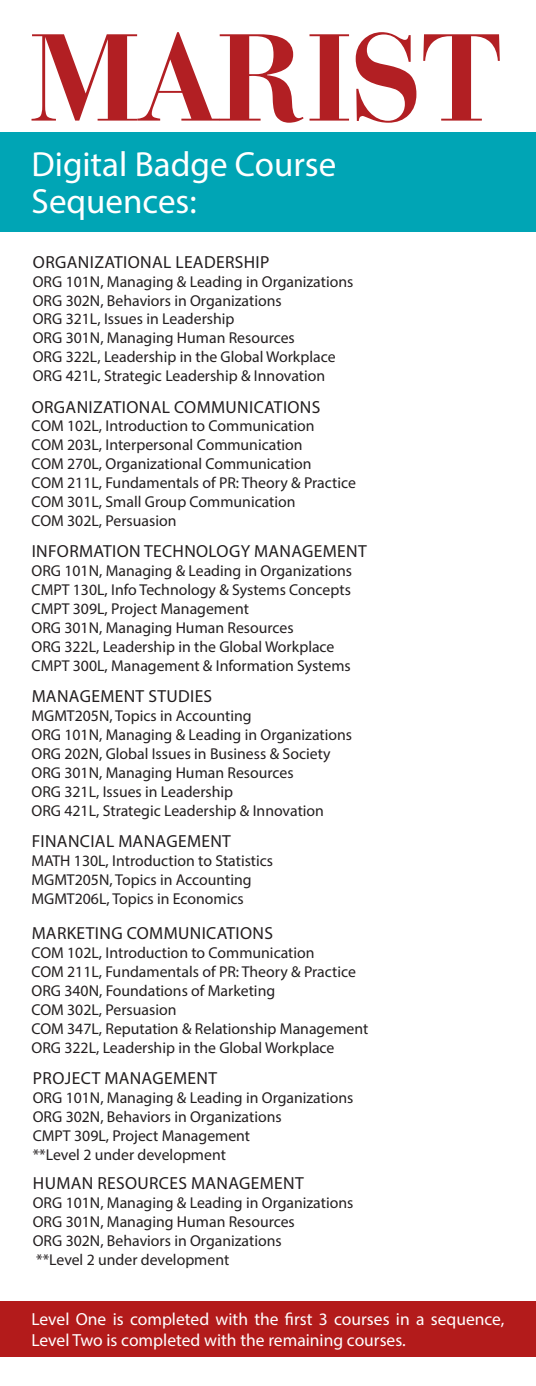
<style>
.page{position:relative;width:536px;height:1386px;background:#fff}
.page>*{position:absolute;margin:0;border:0;box-sizing:border-box;transform-origin:0 0}
.t1{font:35px/36.8px "Myriad Pro";color:#fff}
.t2{font:17.5px "Myriad Pro";letter-spacing:.02em;color:#231f20}
.t3{font:17.5px/21px "Myriad Pro";color:#fff}
.t4{font:15.75px "Myriad Pro";color:#231f20}
</style>
<div class="page">
<div style="left:0;top:132px;width:536px;height:99px;background:#00a5b5"></div>
<div style="left:0;top:1301px;width:536px;height:55px;background:#b31b1b"></div>
<svg style="left:31px;top:32px;width:272px;height:91px"></svg>
<svg style="left:309px;top:34px;width:40px;height:87px"></svg>
<svg style="left:355px;top:32px;width:61px;height:91px"></svg>
<svg style="left:423px;top:34px;width:76px;height:87px"></svg>
<p class="t1" style="left:32px;top:146px;width:306px">Digital Badge Course<br>Sequences:</p>
<p class="t2" style="left:33px;top:251px;width:238px">ORGANIZATIONAL LEADERSHIP</p>
<p class="t4" style="left:33px;top:272px;width:322px">ORG 101N, Managing &amp; Leading in Organizations</p>
<p class="t4" style="left:33px;top:291px;width:250px">ORG 302N, Behaviors in Organizations</p>
<p class="t4" style="left:33px;top:309px;width:203px">ORG 321L, Issues in Leadership</p>
<p class="t4" style="left:33px;top:328px;width:263px">ORG 301N, Managing Human Resources</p>
<p class="t4" style="left:33px;top:347px;width:304px">ORG 322L, Leadership in the Global Workplace</p>
<p class="t4" style="left:33px;top:366px;width:294px">ORG 421L, Strategic Leadership &amp; Innovation</p>
<p class="t2" style="left:32px;top:396px;width:290px">ORGANIZATIONAL COMMUNICATIONS</p>
<p class="t4" style="left:32px;top:416px;width:284px">COM 102L, Introduction to Communication</p>
<p class="t4" style="left:32px;top:435px;width:272px">COM 203L, Interpersonal Communication</p>
<p class="t4" style="left:32px;top:454px;width:281px">COM 270L, Organizational Communication</p>
<p class="t4" style="left:32px;top:473px;width:326px">COM 211L, Fundamentals of PR: Theory &amp; Practice</p>
<p class="t4" style="left:32px;top:492px;width:265px">COM 301L, Small Group Communication</p>
<p class="t4" style="left:32px;top:511px;width:146px">COM 302L, Persuasion</p>
<p class="t2" style="left:32px;top:541px;width:336px">INFORMATION TECHNOLOGY MANAGEMENT</p>
<p class="t4" style="left:32px;top:561px;width:322px">ORG 101N, Managing &amp; Leading in Organizations</p>
<p class="t4" style="left:32px;top:580px;width:321px">CMPT 130L, Info Technology &amp; Systems Concepts</p>
<p class="t4" style="left:32px;top:599px;width:219px">CMPT 309L, Project Management</p>
<p class="t4" style="left:32px;top:618px;width:263px">ORG 301N, Managing Human Resources</p>
<p class="t4" style="left:32px;top:637px;width:304px">ORG 322L, Leadership in the Global Workplace</p>
<p class="t4" style="left:32px;top:656px;width:320px">CMPT 300L, Management &amp; Information Systems</p>
<p class="t2" style="left:32px;top:686px;width:182px">MANAGEMENT STUDIES</p>
<p class="t4" style="left:32px;top:706px;width:221px">MGMT205N, Topics in Accounting</p>
<p class="t4" style="left:32px;top:725px;width:322px">ORG 101N, Managing &amp; Leading in Organizations</p>
<p class="t4" style="left:32px;top:744px;width:300px">ORG 202N, Global Issues in Business &amp; Society</p>
<p class="t4" style="left:32px;top:763px;width:263px">ORG 301N, Managing Human Resources</p>
<p class="t4" style="left:32px;top:782px;width:203px">ORG 321L, Issues in Leadership</p>
<p class="t4" style="left:32px;top:801px;width:294px">ORG 421L, Strategic Leadership &amp; Innovation</p>
<p class="t2" style="left:32px;top:830px;width:201px">FINANCIAL MANAGEMENT</p>
<p class="t4" style="left:32px;top:851px;width:243px">MATH 130L, Introduction to Statistics</p>
<p class="t4" style="left:32px;top:870px;width:221px">MGMT205N, Topics in Accounting</p>
<p class="t4" style="left:32px;top:889px;width:213px">MGMT206L, Topics in Economics</p>
<p class="t2" style="left:32px;top:923px;width:243px">MARKETING COMMUNICATIONS</p>
<p class="t4" style="left:32px;top:943px;width:284px">COM 102L, Introduction to Communication</p>
<p class="t4" style="left:32px;top:962px;width:326px">COM 211L, Fundamentals of PR: Theory &amp; Practice</p>
<p class="t4" style="left:32px;top:981px;width:245px">ORG 340N, Foundations of Marketing</p>
<p class="t4" style="left:32px;top:1000px;width:146px">COM 302L, Persuasion</p>
<p class="t4" style="left:32px;top:1019px;width:338px">COM 347L, Reputation &amp; Relationship Management</p>
<p class="t4" style="left:32px;top:1038px;width:304px">ORG 322L, Leadership in the Global Workplace</p>
<p class="t2" style="left:33px;top:1068px;width:185px">PROJECT MANAGEMENT</p>
<p class="t4" style="left:33px;top:1088px;width:322px">ORG 101N, Managing &amp; Leading in Organizations</p>
<p class="t4" style="left:33px;top:1107px;width:250px">ORG 302N, Behaviors in Organizations</p>
<p class="t4" style="left:33px;top:1126px;width:219px">CMPT 309L, Project Management</p>
<p class="t4" style="left:33px;top:1145px;width:194px">**Level 2 under development</p>
<p class="t2" style="left:33px;top:1173px;width:272px">HUMAN RESOURCES MANAGEMENT</p>
<p class="t4" style="left:33px;top:1193px;width:322px">ORG 101N, Managing &amp; Leading in Organizations</p>
<p class="t4" style="left:33px;top:1212px;width:263px">ORG 301N, Managing Human Resources</p>
<p class="t4" style="left:33px;top:1231px;width:250px">ORG 302N, Behaviors in Organizations</p>
<p class="t4" style="left:36px;top:1250px;width:194px">**Level 2 under development</p>
<p class="t3" style="left:32px;top:1308px;width:474px">Level One is completed with the first 3 courses in a sequence,<br>Level Two is completed with the remaining courses.</p>
</div>
